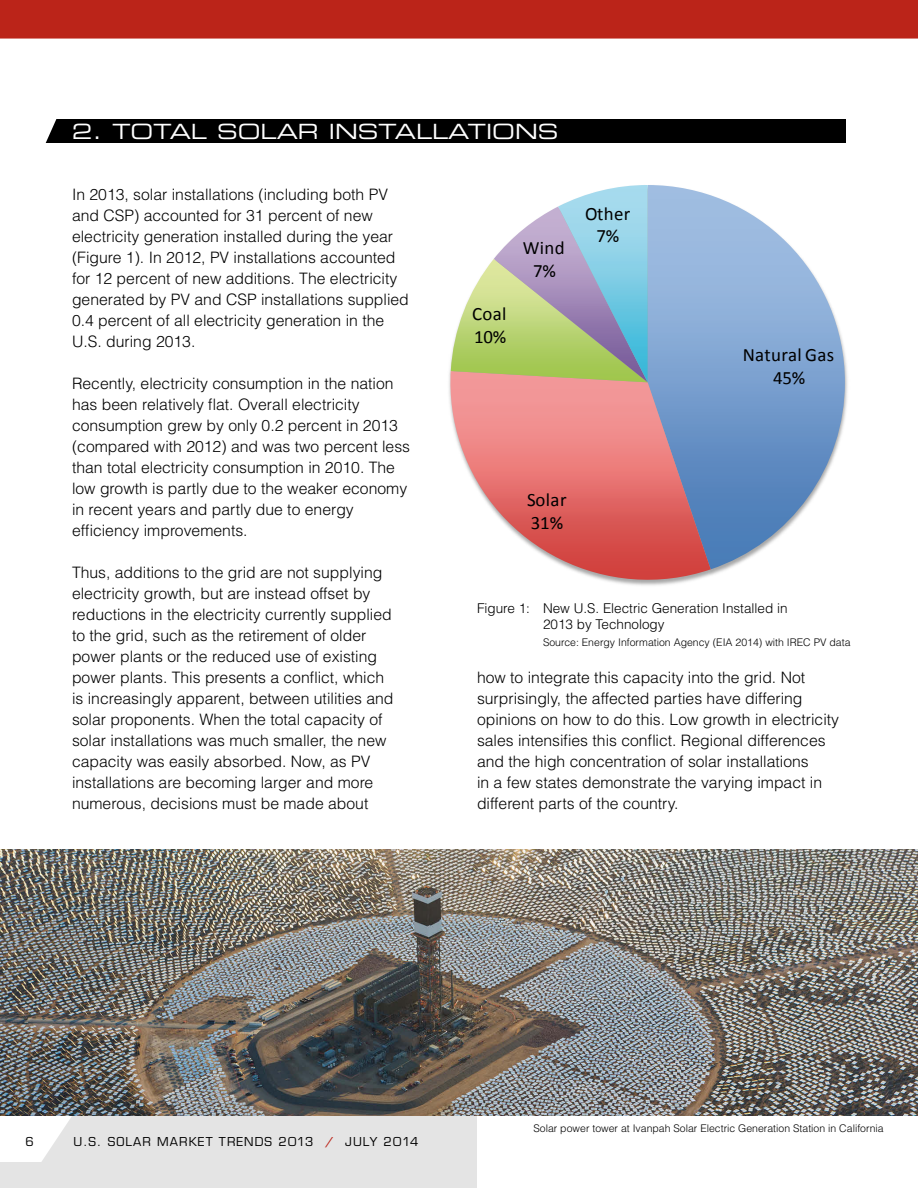
<style>
.page{position:relative;width:918px;height:1188px;background:#fff}
.page>*{position:absolute;margin:0;border:0;box-sizing:border-box;transform-origin:0 0}
.Atop_subhead{font:21px "Eurostile Extended Two";color:#fff}
.t1{font:18.9px/22.6px "Calibri";letter-spacing:.02em;color:#000;text-align:center}
.A_bt_1{font:300 15.75px/21px "Helvetica";color:#000}
.Default{font:300 13.5px/16.2px "Helvetica";color:#000}
.t2{font:12px "Eurostile";letter-spacing:.09em;color:#000}
.a_photo_caption{font:300 10.5px "Helvetica";color:#000}
.Default-2{font:300 10.5px "Helvetica";color:#000}
.s1{color:#bb2419}
</style>
<div class="page">
<div style="left:0;top:1116px;width:477px;height:72px;background:#e4e4e4"></div>
<svg style="left:0;top:1116px;width:72px;height:46px"></svg>
<img style="left:0;top:850px;width:918px;height:266px">
<div style="left:0;top:0;width:917px;height:38px;background:#bb2419"></div>
<div style="left:0;top:0;width:918px;height:39px;border:2px solid #bb2419"></div>
<div style="left:11px;top:120px;width:835px;height:23px;background:#000"></div>
<svg style="left:11px;top:119px;width:50px;height:24px"></svg>
<svg style="left:449px;top:185px;width:399px;height:401px"></svg>
<p class="Atop_subhead" style="left:72px;top:118px;width:488px">2. TOTAL SOLAR INSTALLATIONS</p>
<p class="A_bt_1" style="left:72px;top:184px;width:338px">In 2013, solar installations (including both PV and CSP) accounted for 31 percent of new electricity generation installed during the year (Figure 1). In 2012, PV installations accounted for 12 percent of new additions. The electricity generated by PV and CSP installations supplied 0.4 percent of all electricity generation in the U.S. during 2013.</p>
<p class="A_bt_1" style="left:72px;top:373px;width:340px">Recently, electricity consumption in the nation has been relatively flat. Overall electricity consumption grew by only 0.2 percent in 2013 (compared with 2012) and was two percent less than total electricity consumption in 2010. The low growth is partly due to the weaker economy in recent years and partly due to energy efficiency improvements.</p>
<p class="A_bt_1" style="left:72px;top:562px;width:323px">Thus, additions to the grid are not supplying electricity growth, but are instead offset by reductions in the electricity currently supplied to the grid, such as the retirement of older power plants or the reduced use of existing power plants. This presents a conflict, which is increasingly apparent, between utilities and solar proponents. When the total capacity of solar installations was much smaller, the new capacity was easily absorbed. Now, as PV installations are becoming larger and more numerous, decisions must be made about</p>
<p class="t1" style="left:472px;top:302px;width:36px;text-align:left">Coal<br>10%</p>
<p class="t1" style="left:523px;top:236px;width:43px">Wind<br>7%</p>
<p class="t1" style="left:585px;top:202px;width:47px">Other<br>7%</p>
<p class="t1" style="left:527px;top:488px;width:41px;text-align:left">Solar<br>31%</p>
<p class="t1" style="left:743px;top:343px;width:93px">Natural Gas<br>45%</p>
<p class="Default" style="left:543px;top:600px;width:246px;text-indent:-66px">Figure 1: New U.S. Electric Generation Installed in<br>2013 by Technology</p>
<p class="Default-2" style="left:543px;top:635px;width:309px">Source: Energy Information Agency (EIA 2014) with IREC PV data</p>
<p class="A_bt_1" style="left:477px;top:667px;width:364px">how to integrate this capacity into the grid. Not surprisingly, the affected parties have differing opinions on how to do this. Low growth in electricity sales intensifies this conflict. Regional differences and the high concentration of solar installations<br>in a few states demonstrate the varying impact in different parts of the country.</p>
<p class="t2" style="left:26px;top:1135px;width:10px">6</p>
<p class="t2" style="left:74px;top:1135px;width:346px">U.S. SOLAR MARKET TRENDS 2013 <span class="s1">/</span> JULY 2014</p>
<p class="a_photo_caption" style="left:533px;top:1121px;width:352px">Solar power tower at Ivanpah Solar Electric Generation Station in California</p>
</div>
